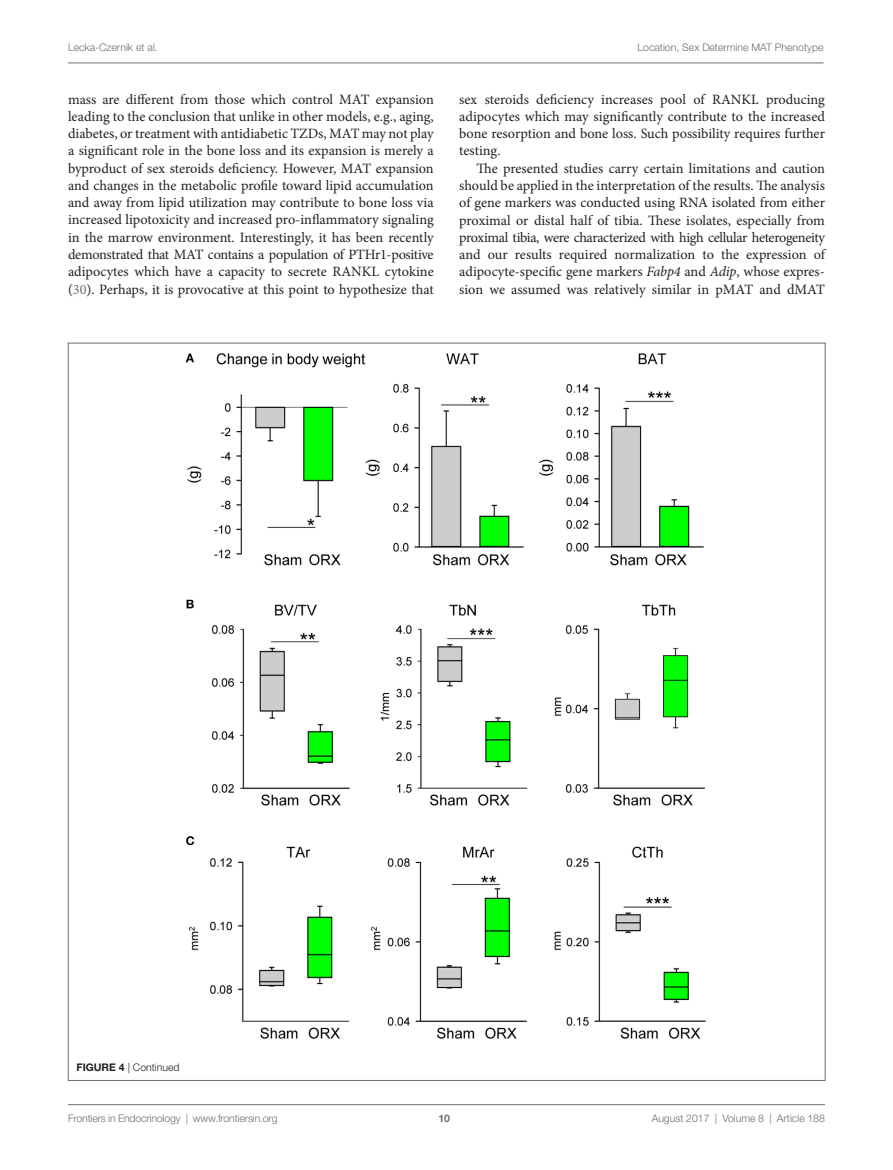
<style>
.page{position:relative;width:893px;height:1170px;background:#fff}
.page>*{position:absolute;margin:0;border:0;box-sizing:border-box;transform-origin:0 0}
.t1{font:14.25px/17.2px "Minion Pro";letter-spacing:-.005em;color:#231f20;text-align:justify}
.t2{font:300 10.5px "Helvetica Neue LT Std";color:#6c6d70}
.t3{font:300 10.5px "Helvetica Neue LT Std";color:#231f20}
.t4{font:700 10.5px "Helvetica Neue LT Std";color:#6c6d70}
.s1{color:#6c6d70}
.s2{font-style:italic}
.s3{font-weight:700}
</style>
<div class="page">
<img style="left:185px;top:353px;width:521px;height:686px">
<hr style="left:68px;top:63px;width:756px;height:1px;background:#6c6d70">
<hr style="left:68px;top:1104px;width:757px;height:1px;background:#6c6d70">
<p class="t2" style="left:68px;top:41px;width:91px">Lecka-Czernik et al.</p>
<p class="t2" style="left:637px;top:41px;width:188px">Location, Sex Determine MAT Phenotype</p>
<p class="t1" style="left:68px;top:90px;width:367px">mass are different from those which control MAT expansion leading to the conclusion that unlike in other models, e.g., aging, diabetes, or treatment with antidiabetic TZDs, MAT may not play a significant role in the bone loss and its expansion is merely a byproduct of sex steroids deficiency. However, MAT expansion and changes in the metabolic profile toward lipid accumulation and away from lipid utilization may contribute to bone loss via increased lipotoxicity and increased pro-inflammatory signaling in the marrow environment. Interestingly, it has been recently demonstrated that MAT contains a population of PTHr1-positive adipocytes which have a capacity to secrete RANKL cytokine (<span class="s1">30</span>). Perhaps, it is provocative at this point to hypothesize that</p>
<p class="t1" style="left:459px;top:90px;width:367px">sex steroids deficiency increases pool of RANKL producing adipocytes which may significantly contribute to the increased bone resorption and bone loss. Such possibility requires further testing.</p>
<p class="t1" style="left:459px;top:159px;width:367px;text-indent:17px">The presented studies carry certain limitations and caution should be applied in the interpretation of the results. The analysis of gene markers was conducted using RNA isolated from either proximal or distal half of tibia. These isolates, especially from proximal tibia, were characterized with high cellular heterogeneity and our results required normalization to the expression of adipocyte-specific gene markers <span class="s2">Fabp4</span> and <span class="s2">Adip</span>, whose expres&shy;sion we assumed was relatively similar in pMAT and dMAT</p>
<p class="t3" style="left:77px;top:1060px;width:105px"><span class="s3">FIGURE 4</span> | Continued</p>
<p class="t2" style="left:68px;top:1111px;width:211px">Frontiers in Endocrinology | www.frontiersin.org</p>
<p class="t2" style="left:652px;top:1111px;width:175px">August 2017 | Volume 8 | Article 188</p>
<p class="t4" style="left:439px;top:1111px;width:13px">10</p>
</div>
